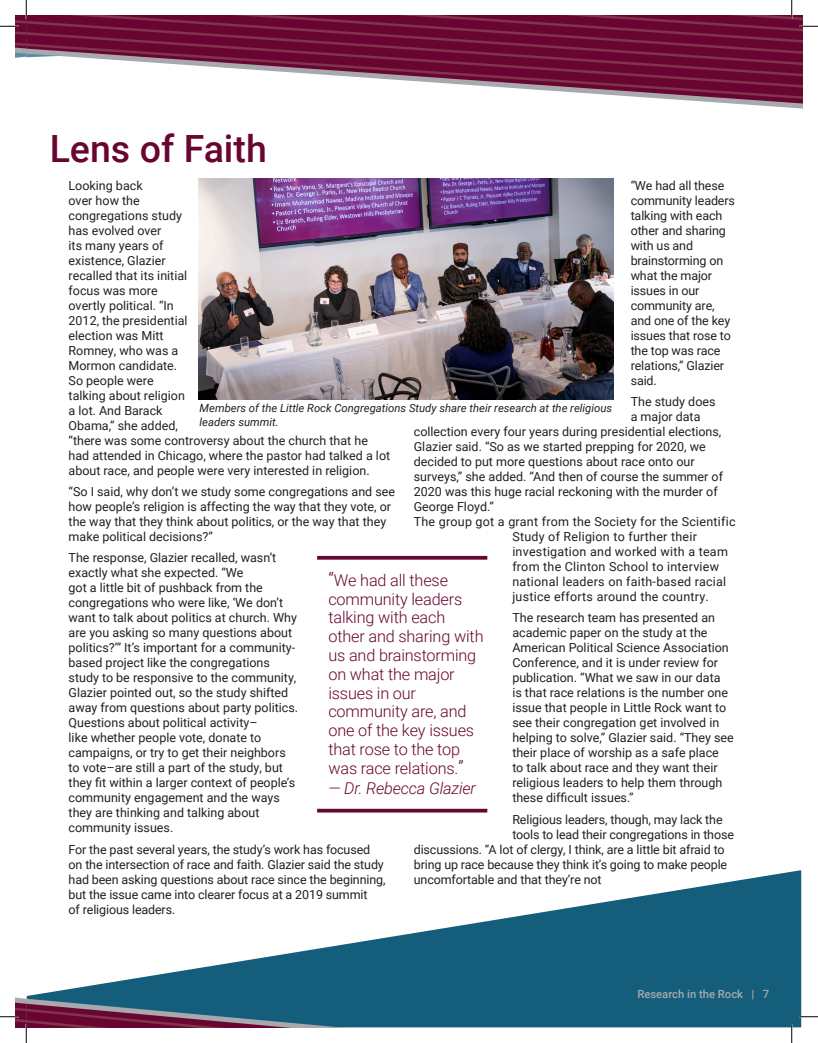
<style>
.page{position:relative;width:818px;height:1043px;background:#fff}
.page>*{position:absolute;margin:0;border:0;box-sizing:border-box;transform-origin:0 0}
.t1{font:500 37.5px "Roboto";color:#690531}
.t2{font:300 16.25px/18.8px "Roboto";letter-spacing:-.01em;color:#690531}
.t3{font:italic 300 16.25px "Roboto";letter-spacing:-.01em;color:#690531}
.t4{font:12.5px/15px "Roboto";color:#231f20}
.t5{font:12.5px/15px "Roboto";letter-spacing:.02em;color:#231f20}
.t6{font:italic 11.25px/13.5px "Roboto";color:#231f20}
.t7{font:500 11.25px "Roboto";color:#a8a9ad}
.s1{font-size:18.75px}
</style>
<div class="page">
<svg style="left:406px;top:870px;width:396px;height:158px"></svg>
<img style="left:199px;top:179px;width:414px;height:220px">
<hr style="left:317px;top:556px;width:170px;height:3px;background:#690531">
<svg style="left:317px;top:808px;width:170px;height:4px"></svg>
<svg style="left:799px;top:1015px;width:19px;height:2px"></svg>
<svg style="left:0;top:934px;width:406px;height:108px"></svg>
<svg style="left:0;top:0;width:818px;height:109px"></svg>
<svg style="left:790px;top:1024px;width:2px;height:18px"></svg>
<p class="t1" style="left:50px;top:122px;width:219px">Lens of Faith</p>
<p class="t4" style="left:69px;top:177px;width:323px">Looking back<br>over how the<br>congregations study<br>has evolved over<br>its many years of<br>existence, Glazier<br>recalled that its initial<br>focus was more<br>overtly political. “In<br>2012, the presidential<br>election was Mitt<br>Romney, who was a<br>Mormon candidate.<br>So people were<br>talking about religion<br>a lot. And Barack<br>Obama,” she added,<br>“there was some controversy about the church that he had attended in Chicago, where the pastor had talked a lot about race, and people were very interested in religion.</p>
<p class="t4" style="left:69px;top:483px;width:328px">“So I said, why don’t we study some congregations and see how people’s religion is affecting the way that they vote, or the way that they think about politics, or the way that they make political decisions?”</p>
<p class="t4" style="left:69px;top:550px;width:231px">The response, Glazier recalled, wasn’t exactly what she expected. “We<br>got a little bit of pushback from the congregations who were like, ‘We don’t want to talk about politics at church. Why are you asking so many questions about politics?’” It’s important for a community&shy;based project like the congregations study to be responsive to the community, Glazier pointed out, so the study shifted away from questions about party politics.<br>Questions about political activity–<br>like whether people vote, donate to campaigns, or try to get their neighbors to vote–are still a part of the study, but they fit within a larger context of people’s community engagement and the ways they are thinking and talking about community issues.</p>
<p class="t4" style="left:69px;top:841px;width:318px">For the past several years, the study’s work has focused on the intersection of race and faith. Glazier said the study had been asking questions about race since the beginning, but the issue came into clearer focus at a 2019 summit<br>of religious leaders.</p>
<p class="t4" style="left:630px;top:177px;width:106px">“We had all these community leaders talking with each other and sharing with us and brainstorming on what the major issues in our community are, and one of the key issues that rose to the top was race relations,” Glazier said.</p>
<p class="t4" style="left:630px;top:393px;width:86px">The study does</p>
<p class="t4" style="left:630px;top:408px;width:71px">a major data</p>
<p class="t4" style="left:414px;top:423px;width:309px">collection every four years during presidential elections,</p>
<p class="t4" style="left:414px;top:438px;width:293px">Glazier said. “So as we started prepping for 2020, we</p>
<p class="t4" style="left:414px;top:453px;width:282px">decided to put more questions about race onto our</p>
<p class="t4" style="left:414px;top:468px;width:311px">surveys,” she added. “And then of course the summer of</p>
<p class="t4" style="left:414px;top:483px;width:305px">2020 was this huge racial reckoning with the murder of</p>
<p class="t4" style="left:414px;top:498px;width:81px">George Floyd.”</p>
<p class="t5" style="left:512px;top:513px;width:225px;text-indent:-98px">The group got a grant from the Society for the Scientific Study of Religion to further their investigation and worked with a team from the Clinton School to interview national leaders on faith-based racial justice efforts around the country.</p>
<p class="t4" style="left:512px;top:610px;width:223px">The research team has presented an academic paper on the study at the American Political Science Association Conference, and it is under review for publication. “What we saw in our data<br>is that race relations is the number one issue that people in Little Rock want to see their congregation get involved in helping to solve,” Glazier said. “They see their place of worship as a safe place<br>to talk about race and they want their religious leaders to help them through these difficult issues.”</p>
<p class="t4" style="left:512px;top:811px;width:212px">Religious leaders, though, may lack the</p>
<p class="t4" style="left:512px;top:826px;width:223px">tools to lead their congregations in those</p>
<p class="t4" style="left:414px;top:841px;width:312px">discussions. “A lot of clergy, I think, are a little bit afraid to</p>
<p class="t4" style="left:414px;top:856px;width:315px">bring up race because they think it’s going to make people</p>
<p class="t4" style="left:414px;top:871px;width:189px">uncomfortable and that they’re not</p>
<p class="t6" style="left:200px;top:401px;width:414px">Members of the Little Rock Congregations Study share their research at the religious leaders summit.</p>
<p class="t2" style="left:328px;top:570px;width:157px"><span class="s1">“</span>We had all these community leaders talking with each other and sharing with us and brainstorming on what the major issues in our community are, and one of the key issues that rose to the top was race relations.<span class="s1">”</span></p>
<p class="t3" style="left:328px;top:776px;width:149px">— Dr. Rebecca Glazier</p>
<p class="t7" style="left:637px;top:986px;width:133px">Research in the Rock | 7</p>
</div>
